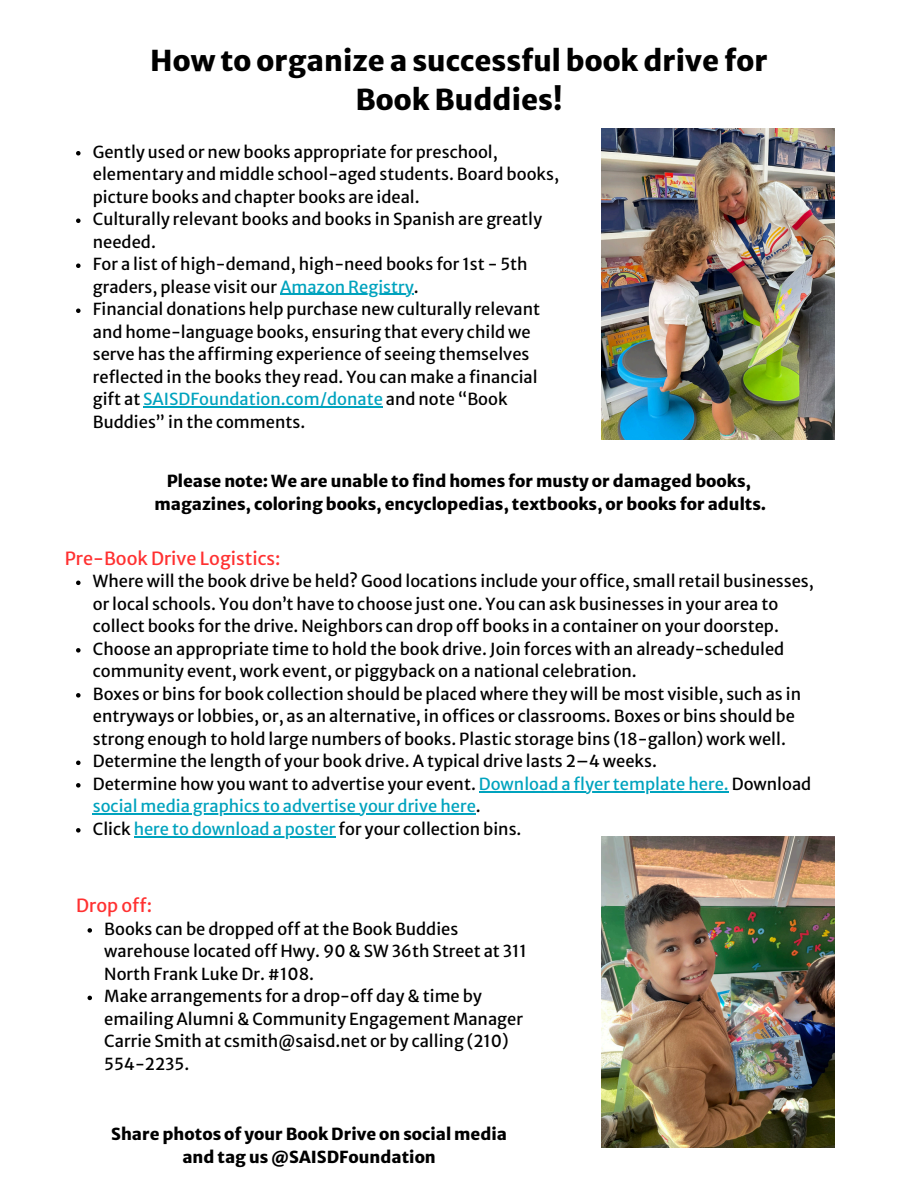
<style>
.page{position:relative;width:918px;height:1188px;background:#fff}
.page>*{position:absolute;margin:0;border:0;box-sizing:border-box;transform-origin:0 0}
.t1{font:800 28.65px/39.3px "Merriweather Sans";color:#000;text-align:center}
.t2{font:18px "Merriweather Sans";color:#ff3131}
.t3{font:16.5px/22.5px "Merriweather Sans";color:#000}
.t4{font:800 16.5px/22.5px "Merriweather Sans";color:#000;text-align:center}
.t5{font:16.5px/22.5px "Merriweather Sans";color:#00a3be}
.s1{color:#00a3be}
.s2{color:#000}
</style>
<div class="page">
<img style="left:602px;top:129px;width:232px;height:310px">
<img style="left:602px;top:837px;width:232px;height:310px">
<svg style="left:76px;top:151px;width:5px;height:5px"></svg>
<svg style="left:76px;top:219px;width:5px;height:4px"></svg>
<svg style="left:76px;top:264px;width:5px;height:4px"></svg>
<hr style="left:280px;top:294px;width:134px;height:1px;background:#00a3be">
<svg style="left:76px;top:309px;width:5px;height:4px"></svg>
<hr style="left:143px;top:406px;width:240px;height:2px;background:#00a3be">
<svg style="left:76px;top:581px;width:5px;height:4px"></svg>
<svg style="left:76px;top:648px;width:5px;height:5px"></svg>
<svg style="left:76px;top:693px;width:5px;height:5px"></svg>
<svg style="left:76px;top:761px;width:5px;height:4px"></svg>
<svg style="left:76px;top:783px;width:5px;height:5px"></svg>
<hr style="left:479px;top:791px;width:250px;height:1px;background:#00a3be">
<hr style="left:93px;top:813px;width:383px;height:2px;background:#00a3be">
<svg style="left:76px;top:828px;width:5px;height:5px"></svg>
<hr style="left:134px;top:836px;width:202px;height:1px;background:#00a3be">
<svg style="left:88px;top:928px;width:4px;height:5px"></svg>
<svg style="left:88px;top:996px;width:4px;height:4px"></svg>
<p class="t1" style="left:150px;top:41px;width:619px">How to organize a successful book drive for<br>Book Buddies!</p>
<p class="t3" style="left:93px;top:141px;width:468px">Gently used or new books appropriate for preschool, elementary and middle school-aged students. Board books, picture books and chapter books are ideal.</p>
<p class="t3" style="left:93px;top:208px;width:451px">Culturally relevant books and books in Spanish are greatly needed.</p>
<p class="t3" style="left:93px;top:253px;width:436px">For a list of high-demand, high-need books for 1st - 5th graders, please visit our <span class="s1">Amazon Registry</span>.</p>
<h2 class="t3" style="left:93px;top:298px;width:449px">Financial donations help purchase new culturally relevant and home-language books, ensuring that every child we</h2>
<p class="t3" style="left:93px;top:343px;width:446px">serve has the affirming experience of seeing themselves reflected in the books they read. You can make a financial gift at <span class="s1">SAISDFoundation.com/donate</span> and note “Book Buddies” in the comments.</p>
<p class="t4" style="left:155px;top:470px;width:613px">Please note: We are unable to find homes for musty or damaged books, magazines, coloring books, encyclopedias, textbooks, or books for adults.</p>
<p class="t2" style="left:65px;top:547px;width:217px">Pre-Book Drive Logistics:</p>
<p class="t3" style="left:93px;top:570px;width:722px">Where will the book drive be held? Good locations include your office, small retail businesses, or local schools. You don’t have to choose just one. You can ask businesses in your area to collect books for the drive. Neighbors can drop off books in a container on your doorstep.</p>
<p class="t3" style="left:93px;top:638px;width:693px">Choose an appropriate time to hold the book drive. Join forces with an already-scheduled community event, work event, or piggyback on a national celebration.</p>
<p class="t3" style="left:93px;top:683px;width:710px">Boxes or bins for book collection should be placed where they will be most visible, such as in entryways or lobbies, or, as an alternative, in offices or classrooms. Boxes or bins should be strong enough to hold large numbers of books. Plastic storage bins (18-gallon) work well.</p>
<p class="t3" style="left:93px;top:750px;width:566px">Determine the length of your book drive. A typical drive lasts 2–4 weeks.</p>
<p class="t3" style="left:93px;top:773px;width:720px">Determine how you want to advertise your event. <span class="s1">Download a flyer template here.</span> Download</p>
<p class="t5" style="left:93px;top:795px;width:430px">social media graphics to advertise your drive here<span class="s2">.<br>Click</span> here to download a poster <span class="s2">for your collection bins.</span></p>
<h2 class="t2" style="left:76px;top:895px;width:77px">Drop off:</h2>
<p class="t3" style="left:104px;top:918px;width:424px">Books can be dropped off at the Book Buddies warehouse located off Hwy. 90 &amp; SW 36th Street at 311<br>North Frank Luke Dr. #108.<br>Make arrangements for a drop-off day &amp; time by emailing Alumni &amp; Community Engagement Manager Carrie Smith at csmith@saisd.net or by calling (210)<br>554-2235.</p>
<p class="t4" style="left:111px;top:1123px;width:397px">Share photos of your Book Drive on social media and tag us @SAISDFoundation</p>
</div>
